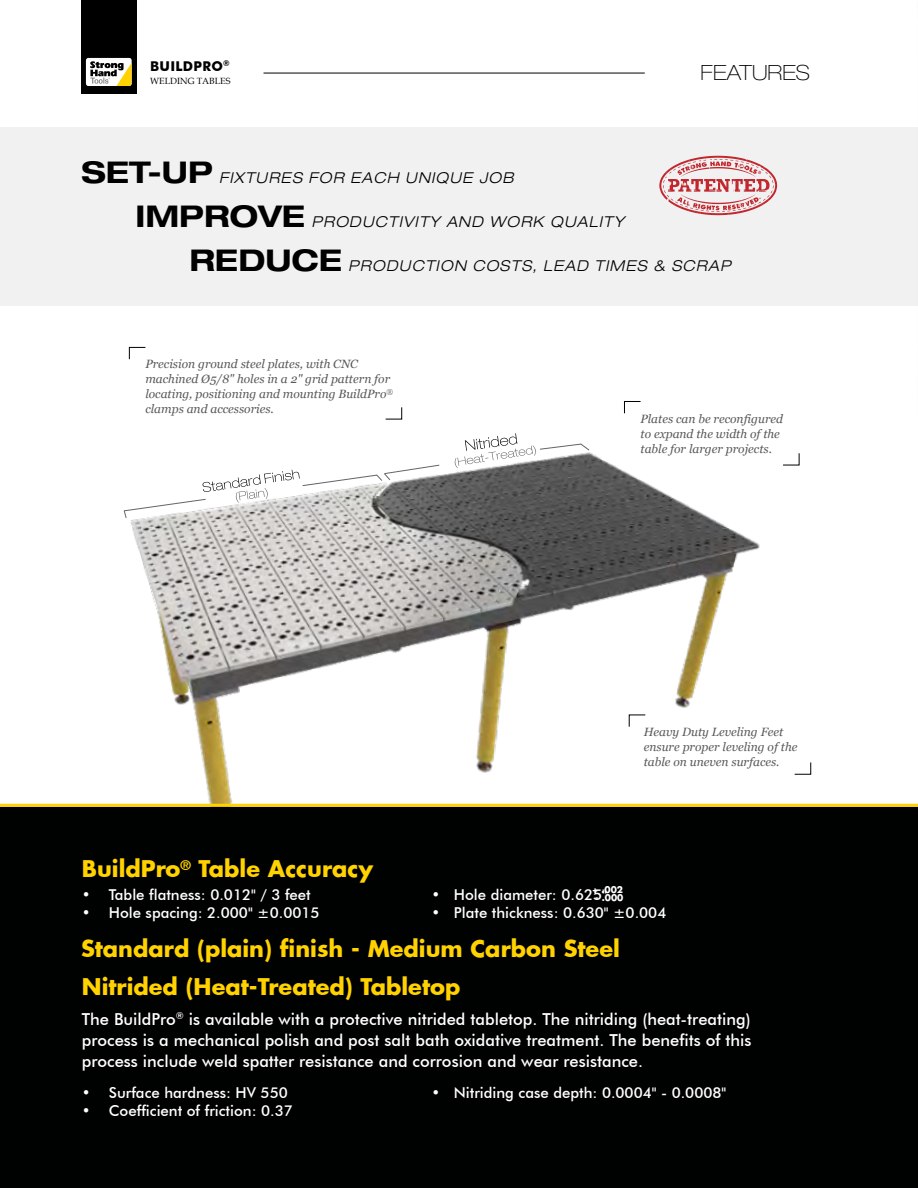
<style>
.page{position:relative;width:918px;height:1188px;background:#fff}
.page>*{position:absolute;margin:0;border:0;box-sizing:border-box;transform-origin:0 0}
.t1{font:700 22.5px "Futura";color:#ffd200}
.t2{font:100 expanded 21px "Helvetica Neue LT Pro";color:#000}
.t3{font:500 16.5px/21px "Futura BT";color:#fff;text-align:justify}
.t4{font:500 15px "Futura BT";color:#fff}
.t5{font:italic 300 expanded 15px "Helvetica Neue LT Pro";letter-spacing:.075em;color:#000101}
.t6{font:700 13.5px "Futura BT";letter-spacing:.02em;color:#000}
.t7{font:italic 12px/15px "Georgia";color:#58595b}
.t8{font:9px "Book Antiqua";color:#000}
.t9{font:700 9px "Futura";color:#fff}
.s1{font-weight:700;font-style:normal;font-size:30px;color:#000}
</style>
<div class="page">
<div style="left:81px;top:0;width:56px;height:93px;background:#000"></div>
<div style="left:86px;top:58px;width:46px;height:28px;background:#fff;border-radius:2px"></div>
<svg style="left:90px;top:61px;width:42px;height:25px"></svg>
<img style="left:100px;top:452px;width:686px;height:352px">
<hr style="left:264px;top:73px;width:381px;height:1px;background:#000">
<svg style="left:129px;top:347px;width:17px;height:12px"></svg>
<svg style="left:385px;top:407px;width:17px;height:12px"></svg>
<svg style="left:783px;top:453px;width:16px;height:12px"></svg>
<svg style="left:624px;top:401px;width:17px;height:12px"></svg>
<div style="left:0;top:127px;width:918px;height:178px;background:#f1f1f2"></div>
<hr style="left:917px;top:0;width:1px;height:435px;background:#000;opacity:.75">
<div style="left:0;top:807px;width:918px;height:381px;background:#000101"></div>
<hr style="left:0;top:804px;width:918px;height:3px;background:#ffd200">
<svg style="left:794px;top:762px;width:17px;height:12px"></svg>
<svg style="left:629px;top:715px;width:17px;height:12px"></svg>
<svg style="left:659px;top:156px;width:118px;height:59px"></svg>
<svg style="left:455px;top:433px;width:135px;height:35px"></svg>
<svg style="left:124px;top:465px;width:316px;height:53px"></svg>
<p class="t6" style="left:150px;top:58px;width:81px">BUILDPRO<sup>®</sup></p>
<p class="t8" style="left:150px;top:74px;width:82px">WELDING TABLES</p>
<h2 class="t2" style="left:701px;top:60px;width:111px">FEATURES</h2>
<p class="t5" style="left:81px;top:169px;width:434px"><span class="s1">SET-UP</span> FIXTURES FOR EACH UNIQUE JOB</p>
<p class="t5" style="left:135px;top:212px;width:490px"><span class="s1">IMPROVE</span> PRODUCTIVITY AND WORK QUALITY</p>
<p class="t5" style="left:189px;top:256px;width:543px"><span class="s1">REDUCE</span> PRODUCTION COSTS, LEAD TIMES &amp; SCRAP</p>
<p class="t7" style="left:145px;top:357px;width:249px">Precision ground steel plates, with CNC machined Ø5/8" holes in a 2" grid pattern for locating, positioning and mounting BuildPro<sup>® </sup>clamps and accessories.</p>
<p class="t7" style="left:641px;top:412px;width:144px">Plates can be reconfigured to expand the width of the table for larger projects.</p>
<p class="t7" style="left:644px;top:724px;width:155px">Heavy Duty Leveling Feet ensure proper leveling of the table on uneven surfaces.</p>
<h1 class="t1" style="left:82px;top:853px;width:293px">BuildPro<sup>®</sup> Table Accuracy</h1>
<p class="t4" style="left:82px;top:886px;width:230px">• Table flatness: 0.012" / 3 feet</p>
<p class="t4" style="left:82px;top:904px;width:239px">• Hole spacing: 2.000" ±0.0015</p>
<p class="t9" style="left:592px;top:883px;width:32px">+ .002</p>
<p class="t9" style="left:595px;top:891px;width:30px">- .000</p>
<h1 class="t1" style="left:81px;top:933px;width:540px">Standard (plain) finish - Medium Carbon Steel</h1>
<p class="t4" style="left:431px;top:885px;width:177px">• Hole diameter: 0.625"</p>
<p class="t4" style="left:431px;top:903px;width:237px">• Plate thickness: 0.630" ±0.004</p>
<h1 class="t1" style="left:82px;top:971px;width:380px">Nitrided (Heat-Treated) Tabletop</h1>
<p class="t3" style="left:82px;top:1008px;width:671px">The BuildPro<sup>®</sup> is available with a protective nitrided tabletop. The nitriding (heat-treating) process is a mechanical polish and post salt bath oxidative treatment. The benefits of this process include weld spatter resistance and corrosion and wear resistance.</p>
<p class="t4" style="left:82px;top:1084px;width:207px">• Surface hardness: HV 550</p>
<p class="t4" style="left:82px;top:1102px;width:213px">• Coefficient of friction: 0.37</p>
<p class="t4" style="left:431px;top:1084px;width:296px">• Nitriding case depth: 0.0004" - 0.0008"</p>
</div>
